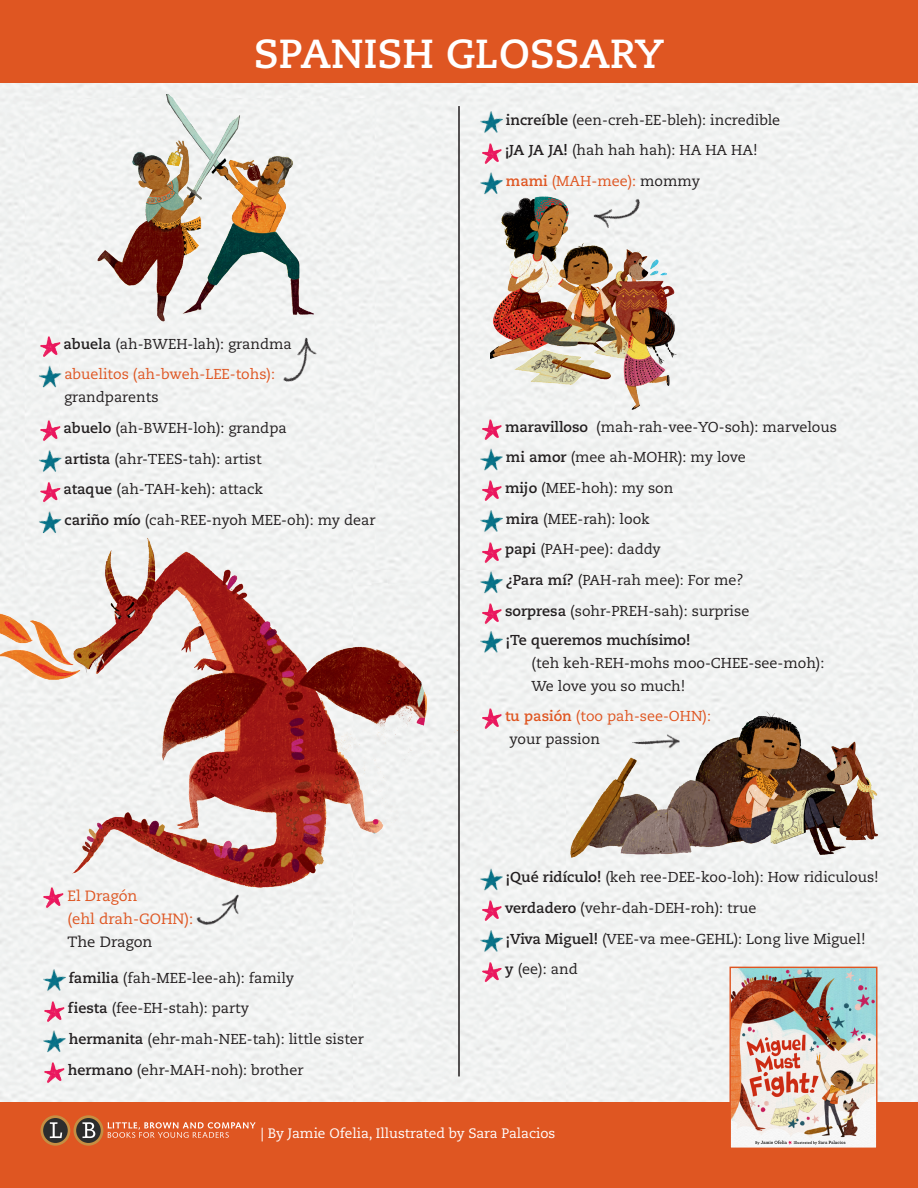
<style>
.page{position:relative;width:918px;height:1188px;background:#fff}
.page>*{position:absolute;margin:0;border:0;box-sizing:border-box;transform-origin:0 0}
.BMH{font:700 40.5px "Caecilia LT Std";color:#fff}
.TX1{font:14.85px/23px "Caecilia LT Std";color:#df5622}
.TX1-2{font:14.85px "Caecilia LT Std";color:#231f20}
.TX1-3{font:14.4px/23px "Caecilia LT Std";color:#231f20}
.TX1-4{font:14.4px/23px "Caecilia LT Std";color:#df5622}
.TX1-5{font:13.65px "Caecilia LT Std";color:#fff}
.s1{font-weight:700}
.s2{color:#231f20}
</style>
<div class="page">
<div style="left:0;top:82px;width:918px;height:1020px;background:#f1f2f2"></div>
<div style="left:0;top:1102px;width:918px;height:86px;background:#df5622"></div>
<div style="left:0;top:0;width:918px;height:82px;background:#df5622"></div>
<svg style="left:40px;top:1115px;width:216px;height:31px"></svg>
<img style="left:731px;top:969px;width:144px;height:178px">
<div style="left:729px;top:967px;width:148px;height:182px;border:1px solid #df5622"></div>
<img style="left:95px;top:94px;width:223px;height:253px">
<img style="left:0;top:520px;width:470px;height:451px">
<img style="left:36px;top:334px;width:29px;height:60px">
<img style="left:36px;top:418px;width:29px;height:122px">
<img style="left:478px;top:106px;width:28px;height:95px">
<img style="left:478px;top:417px;width:28px;height:209px">
<img style="left:478px;top:626px;width:28px;height:34px">
<img style="left:478px;top:707px;width:27px;height:26px">
<img style="left:478px;top:864px;width:28px;height:122px">
<img style="left:39px;top:885px;width:28px;height:27px">
<img style="left:181px;top:866px;width:81px;height:86px">
<div style="left:564px;top:162px;width:102px;height:25px;background:#f1f3f2"></div>
<img style="left:40px;top:964px;width:29px;height:123px">
<div style="left:252px;top:309px;width:95px;height:99px;background:#f1f2f2"></div>
<hr style="left:458px;top:106px;width:2px;height:970px;background:#231f20">
<img style="left:566px;top:710px;width:324px;height:161px">
<img style="left:491px;top:187px;width:199px;height:229px">
<p class="BMH" style="left:254px;top:31px;width:411px">SPANISH GLOSSARY</p>
<p class="TX1-3" style="left:64px;top:332px;width:230px"><span class="s1">abuela</span> (ah-BWEH-lah): grandma</p>
<p class="TX1-4" style="left:64px;top:363px;width:212px">abuelitos (ah-bweh-LEE-tohs): <span class="s2">grandparents</span></p>
<p class="TX1-3" style="left:64px;top:417px;width:225px"><span class="s1">abuelo</span> (ah-BWEH-loh): grandpa</p>
<p class="TX1-3" style="left:65px;top:447px;width:199px"><span class="s1">artista</span> (ahr-TEES-tah): artist</p>
<p class="TX1-3" style="left:64px;top:478px;width:201px"><span class="s1">ataque</span> (ah-TAH-keh): attack</p>
<p class="TX1-3" style="left:65px;top:509px;width:313px"><span class="s1">cariño mío</span> (cah-REE-nyoh MEE-oh): my dear</p>
<p class="TX1" style="left:67px;top:885px;width:127px">El Dragón<br>(ehl drah-GOHN):</p>
<p class="TX1-2" style="left:67px;top:934px;width:86px">The Dragon</p>
<p class="TX1-3" style="left:69px;top:967px;width:227px"><span class="s1">familia</span> (fah-MEE-lee-ah): family</p>
<p class="TX1-3" style="left:68px;top:997px;width:183px"><span class="s1">fiesta</span> (fee-EH-stah): party</p>
<p class="TX1-3" style="left:69px;top:1028px;width:297px"><span class="s1">hermanita</span> (ehr-mah-NEE-tah): little sister</p>
<p class="TX1-3" style="left:68px;top:1059px;width:237px"><span class="s1">hermano</span> (ehr-MAH-noh): brother</p>
<p class="TX1-3" style="left:506px;top:108px;width:276px"><span class="s1">increíble</span> (een-creh-EE-bleh): incredible</p>
<p class="TX1-3" style="left:505px;top:139px;width:254px"><span class="s1">¡JA JA JA!</span> (hah hah hah): HA HA HA!</p>
<p class="TX1-4" style="left:506px;top:170px;width:195px"><span class="s1">mami</span> (MAH-mee): <span class="s2">mommy</span></p>
<p class="TX1-3" style="left:505px;top:415px;width:334px"><span class="s1">maravilloso</span> (mah-rah-vee-YO-soh): marvelous</p>
<p class="TX1-3" style="left:506px;top:446px;width:241px"><span class="s1">mi amor</span> (mee ah-MOHR): my love</p>
<p class="TX1-3" style="left:505px;top:477px;width:170px"><span class="s1">mijo</span> (MEE-hoh): my son</p>
<p class="TX1-3" style="left:506px;top:508px;width:145px"><span class="s1">mira</span> (MEE-rah): look</p>
<p class="TX1-3" style="left:505px;top:538px;width:157px"><span class="s1">papi</span> (PAH-pee): daddy</p>
<p class="TX1-3" style="left:506px;top:569px;width:239px"><span class="s1">¿Para mí?</span> (PAH-rah mee): For me?</p>
<p class="TX1-3" style="left:505px;top:600px;width:246px"><span class="s1">sorpresa</span> (sohr-PREH-sah): surprise</p>
<p class="TX1-3" style="left:532px;top:628px;width:294px;text-indent:-26px"><span class="s1">¡Te queremos muchísimo!<br></span>(teh keh-REH-mohs moo-CHEE-see-moh):<br>We love you so much!</p>
<p class="TX1-4" style="left:505px;top:705px;width:208px"><span class="s1">tu pasión</span> (too pah-see-OHN):</p>
<p class="TX1-3" style="left:510px;top:728px;width:92px">your passion</p>
<p class="TX1-3" style="left:506px;top:866px;width:374px"><span class="s1">¡Qué ridículo!</span> (keh ree-DEE-koo-loh): How ridiculous!</p>
<p class="TX1-3" style="left:505px;top:897px;width:253px"><span class="s1">verdadero</span> (vehr-dah-DEH-roh): true</p>
<p class="TX1-3" style="left:506px;top:927px;width:361px"><span class="s1">¡Viva Miguel!</span> (VEE-va mee-GEHL): Long live Miguel!</p>
<p class="TX1-3" style="left:505px;top:958px;width:74px"><span class="s1">y</span> (ee): and</p>
<p class="TX1-5" style="left:261px;top:1125px;width:296px">| By Jamie Ofelia, Illustrated by Sara Palacios</p>
</div>
